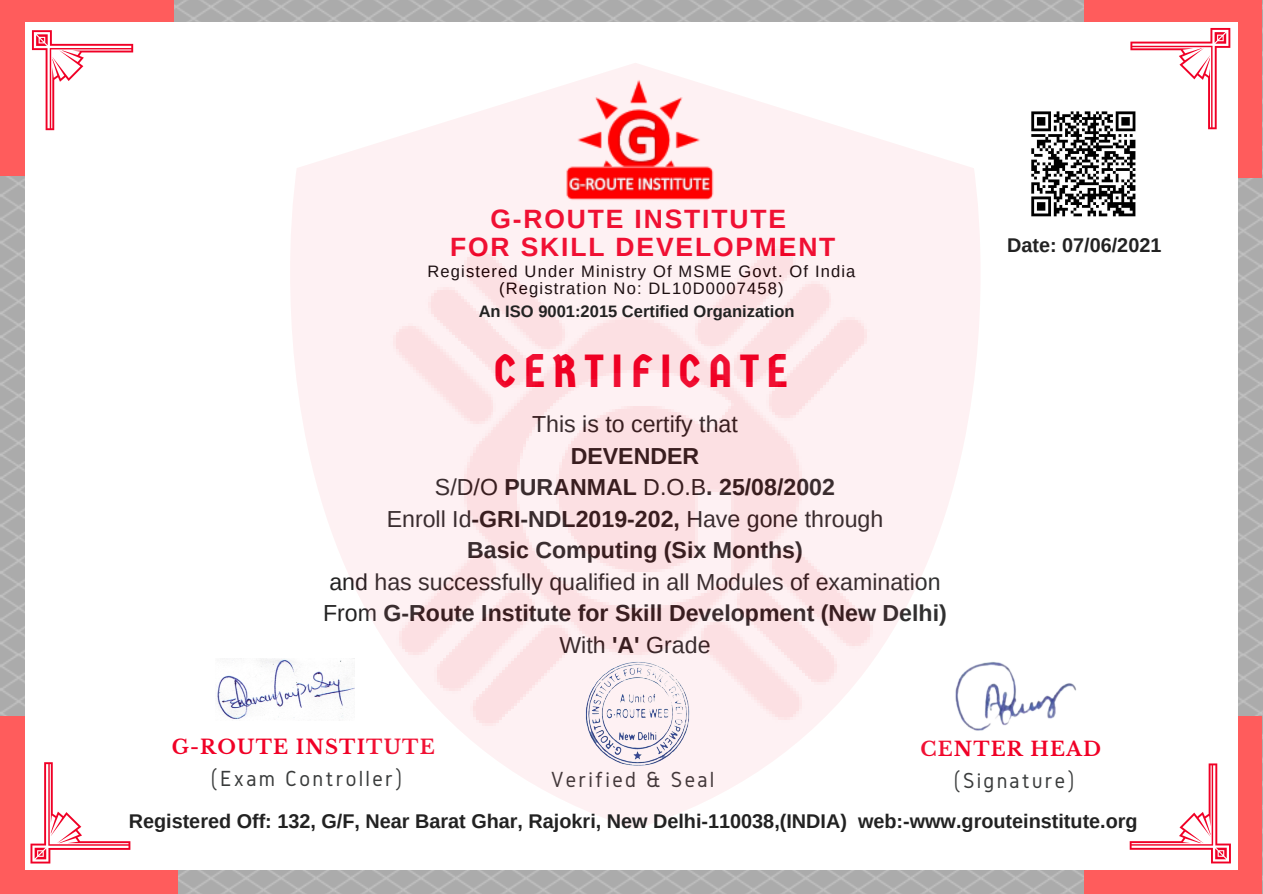
<style>
.page{position:relative;width:1263px;height:894px;background:#fff}
.page>*{position:absolute;margin:0;border:0;box-sizing:border-box;transform-origin:0 0}
.t1{font:46.35px "Germania One";letter-spacing:.16em;color:#f00026}
.t2{font:700 26.4px "Arimo";letter-spacing:.07em;color:#f00026}
.t3{font:23.1px "Arimo";color:#222}
.t4{font:700 23.1px "Arimo";color:#222}
.t5{font:22.65px "Gidole";letter-spacing:.1em;color:#393b3b}
.t6{font:22.5px "Gidole";letter-spacing:.1em;color:#393b3b}
.t7{font:700 19.8px "Arimo";color:#222}
.t8{font:700 19.65px "Libre Baskerville";letter-spacing:.06em;color:#f00026}
.t9{font:700 19.5px "Libre Baskerville";letter-spacing:.06em;color:#f00026}
.t10{font:16.5px "Arimo";letter-spacing:.07em;color:#000}
.t11{font:700 16.5px "Arimo";color:#222}
.s1{font-weight:400}
.s2{font-weight:700}
</style>
<div class="page">
<img style="left:0;top:0;width:1263px;height:893px">
<div style="left:0;top:715px;width:178px;height:178px;background:#ff5c5c"></div>
<div style="left:1084px;top:715px;width:177px;height:178px;background:#ff5c5c"></div>
<div style="left:1084px;top:0;width:178px;height:178px;background:#ff5c5c"></div>
<div style="left:0;top:0;width:173px;height:176px;background:#ff5c5c"></div>
<div style="left:26px;top:23px;width:1212px;height:846px;background:#fff"></div>
<svg style="left:290px;top:87px;width:690px;height:741px;fill:#fef1f3"></svg>
<img style="left:217px;top:658px;width:138px;height:62px">
<img style="left:560px;top:63px;width:159px;height:156px">
<img style="left:1031px;top:111px;width:105px;height:106px">
<svg style="left:32px;top:30px;width:101px;height:100px"></svg>
<svg style="left:1130px;top:28px;width:100px;height:101px"></svg>
<svg style="left:30px;top:762px;width:100px;height:101px"></svg>
<svg style="left:1130px;top:763px;width:101px;height:100px"></svg>
<img style="left:950px;top:657px;width:127px;height:78px">
<img style="left:584px;top:659px;width:108px;height:108px">
<p class="t2" style="left:490px;top:204px;width:297px">G-ROUTE INSTITUTE</p>
<p class="t2" style="left:450px;top:232px;width:387px">FOR SKILL DEVELOPMENT</p>
<p class="t10" style="left:427px;top:262px;width:430px">Registered Under Ministry Of MSME Govt. Of India</p>
<p class="t10" style="left:499px;top:279px;width:286px">(Registration No: DL10D0007458)</p>
<p class="t11" style="left:479px;top:302px;width:317px">An ISO 9001:2015 Certified Organization</p>
<p class="t1" style="left:494px;top:344px;width:295px">CERTIFICATE</p>
<p class="t3" style="left:532px;top:411px;width:207px">This is to certify that</p>
<p class="t4" style="left:571px;top:442px;width:130px">DEVENDER</p>
<p class="t4" style="left:435px;top:474px;width:401px"><span class="s1">S/D/O</span> PURANMAL <span class="s1">D.O.B</span>. 25/08/2002</p>
<p class="t3" style="left:387px;top:505px;width:498px">Enroll Id<span class="s2">-GRI-NDL2019-202,</span> Have gone through</p>
<p class="t4" style="left:467px;top:537px;width:337px">Basic Computing (Six Months)</p>
<p class="t3" style="left:329px;top:568px;width:613px">and has successfully qualified in all Modules of examination</p>
<p class="t4" style="left:323px;top:600px;width:625px"><span class="s1">From</span> G-Route Institute for Skill Development (New Delhi)</p>
<p class="t3" style="left:559px;top:631px;width:153px">With <span class="s2">'A'</span> Grade</p>
<p class="t7" style="left:1007px;top:234px;width:156px">Date: 07/06/2021</p>
<p class="t8" style="left:172px;top:734px;width:265px">G-ROUTE INSTITUTE</p>
<p class="t5" style="left:211px;top:766px;width:193px">(Exam Controller)</p>
<p class="t9" style="left:920px;top:736px;width:182px">CENTER HEAD</p>
<p class="t5" style="left:551px;top:766px;width:165px">Verified &amp; Seal</p>
<p class="t6" style="left:953px;top:768px;width:123px">(Signature)</p>
<p class="t7" style="left:129px;top:809px;width:1010px">Registered Off: 132, G/F, Near Barat Ghar, Rajokri, New Delhi-110038,(INDIA) web:-www.grouteinstitute.org</p>
</div>
